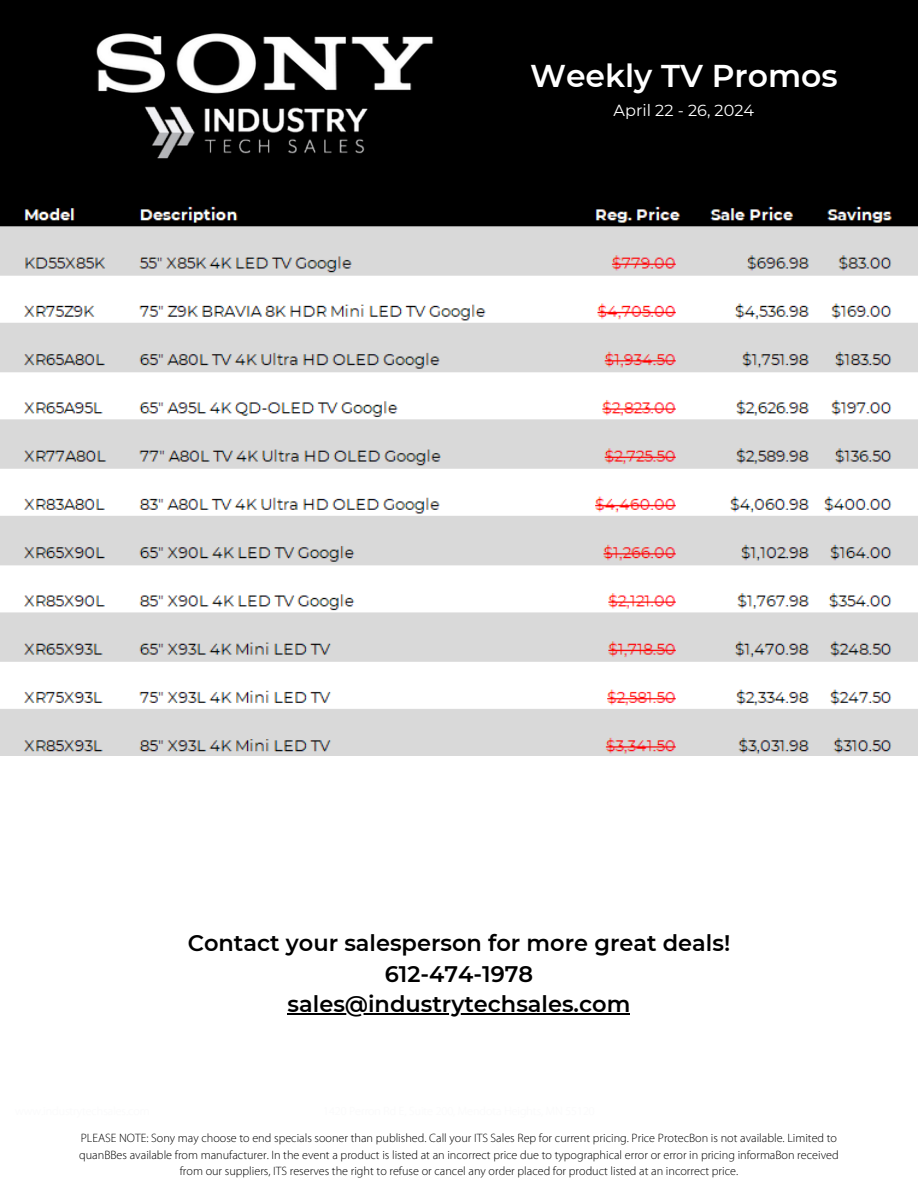
<style>
.page{position:relative;width:918px;height:1188px;background:#fff}
.page>*{position:absolute;margin:0;border:0;box-sizing:border-box;transform-origin:0 0}
.t1{font:600 31.5px "Montserrat";color:#fff}
.t2{font:600 22.5px/30.3px "Montserrat";color:#000;text-align:center}
.t3{font:16.05px "Montserrat";color:#fff}
.t4{font:300 12.15px "Myriad Pro";color:#000}
</style>
<div class="page">
<div style="left:0;top:0;width:918px;height:178px;background:#000"></div>
<img style="left:152px;top:142px;width:213px;height:17px">
<img style="left:96px;top:33px;width:338px;height:109px">
<img style="left:0;top:178px;width:918px;height:577px">
<hr style="left:288px;top:1013px;width:342px;height:1px;background:#000">
<p class="t1" style="left:530px;top:56px;width:309px">Weekly TV Promos</p>
<p class="t3" style="left:614px;top:100px;width:142px">April 22 - 26, 2024</p>
<p class="t2" style="left:188px;top:928px;width:544px">Contact your salesperson for more great deals!<br>612-474-1978<br>sales@industrytechsales.com</p>
<p class="t4" style="left:81px;top:1133px;width:758px">PLEASE NOTE: Sony may choose to end specials sooner than published. Call your ITS Sales Rep for current pricing. Price ProtecBon is not available. Limited to</p>
<p class="t4" style="left:79px;top:1150px;width:761px">quanBBes available from manufacturer. In the event a product is listed at an incorrect price due to typographical error or error in pricing informaBon received</p>
<p class="t4" style="left:180px;top:1166px;width:560px">from our suppliers, ITS reserves the right to refuse or cancel any order placed for product listed at an incorrect price.</p>
</div>
